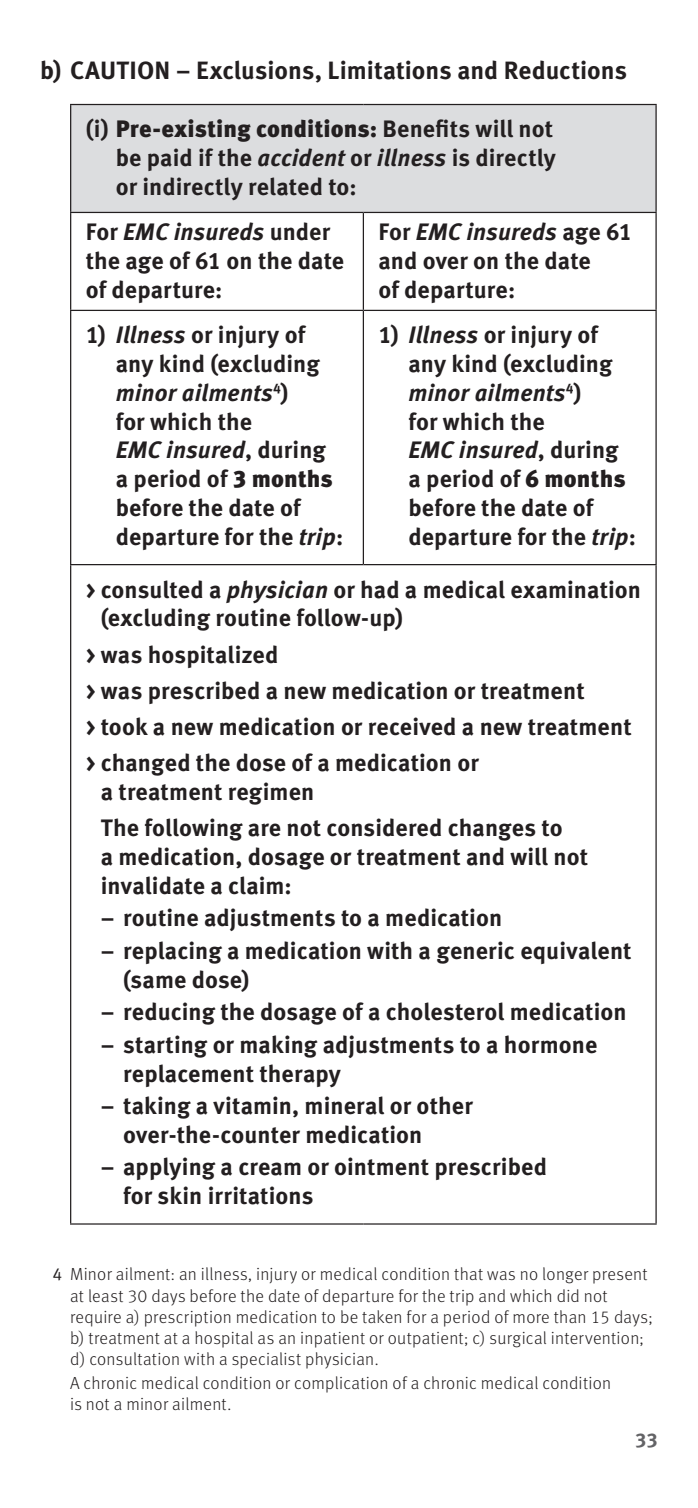
<style>
.page{position:relative;width:698px;height:1508px;background:#fff}
.page>*{position:absolute;margin:0;border:0;box-sizing:border-box;transform-origin:0 0}
.t1{font:700 25px "Meta OT";color:#231f20}
.t2{font:700 23.75px/28.8px "Meta OT";letter-spacing:.005em;color:#231f20}
.t3{font:700 20px "Meta OT";color:#636366}
.t4{font:300 17.5px/21.2px "Meta OT";letter-spacing:.015em;color:#231f20}
.s1{font-weight:900}
.s2{font-style:italic}
.s3{font-family:"Meta OT Norm";font-weight:400}
</style>
<div class="page">
<div style="left:71px;top:104px;width:585px;height:108px;background:#dcdddf"></div>
<hr style="left:70px;top:104px;width:293px;height:1px;background:#231f20">
<hr style="left:70px;top:105px;width:1px;height:107px;background:#231f20">
<hr style="left:363px;top:104px;width:293px;height:1px;background:#231f20">
<hr style="left:655px;top:105px;width:1px;height:107px;background:#231f20">
<hr style="left:70px;top:212px;width:293px;height:1px;background:#231f20">
<hr style="left:70px;top:213px;width:1px;height:97px;background:#231f20">
<hr style="left:363px;top:212px;width:293px;height:1px;background:#231f20">
<hr style="left:362px;top:213px;width:2px;height:97px;background:#231f20">
<hr style="left:655px;top:213px;width:1px;height:97px;background:#231f20">
<hr style="left:70px;top:310px;width:293px;height:1px;background:#231f20">
<hr style="left:70px;top:311px;width:1px;height:253px;background:#231f20">
<hr style="left:363px;top:310px;width:293px;height:1px;background:#231f20">
<hr style="left:362px;top:311px;width:2px;height:253px;background:#231f20">
<hr style="left:655px;top:311px;width:1px;height:253px;background:#231f20">
<hr style="left:70px;top:564px;width:293px;height:1px;background:#231f20">
<hr style="left:70px;top:565px;width:1px;height:658px;background:#231f20">
<hr style="left:363px;top:564px;width:293px;height:1px;background:#231f20">
<hr style="left:655px;top:565px;width:1px;height:658px;background:#231f20">
<hr style="left:70px;top:1223px;width:293px;height:1px;background:#231f20">
<hr style="left:363px;top:1223px;width:293px;height:1px;background:#231f20">
<p class="t1" style="left:40px;top:54px;width:588px">b) CAUTION – Exclusions, Limitations and Reductions</p>
<p class="t2" style="left:116px;top:115px;width:441px;text-align:justify;text-indent:-30px">(i) <span class="s1">Pre-existing conditions:</span> Benefits will not be paid if the <span class="s2">accident</span> or <span class="s2">illness</span> is directly or indirectly related to:</p>
<p class="t2" style="left:86px;top:218px;width:260px">For <span class="s2">EMC insureds</span> under the age of 61 on the date of departure:</p>
<p class="t2" style="left:378px;top:218px;width:255px">For <span class="s2">EMC insureds</span> age 61 and over on the date<br>of departure:</p>
<p class="t2" style="left:116px;top:321px;width:229px;text-indent:-30px">1) <span class="s2">Illness</span> or injury of any kind (excluding <span class="s2">minor ailments</span><sup>4</sup>)<br>for which the<br><span class="s2">EMC insured</span>, during a period of <span class="s1">3 months </span>before the date of departure for the <span class="s2">trip</span>:</p>
<p class="t2" style="left:408px;top:321px;width:229px;text-indent:-30px">1) <span class="s2">Illness</span> or injury of any kind (excluding <span class="s2">minor ailments</span><sup>4</sup>)<br>for which the<br><span class="s2">EMC insured</span>, during a period of <span class="s1">6 months </span>before the date of departure for the <span class="s2">trip</span>:</p>
<p class="t2" style="left:101px;top:575px;width:541px;text-indent:-15px">&gt; consulted a <span class="s2">physician</span> or had a medical examination (excluding routine follow-up)</p>
<p class="t2" style="left:86px;top:636px;width:547px;line-height:36.2px">&gt; was hospitalized<br>&gt; was prescribed a new medication or treatment<br>&gt; took a new medication or received a new treatment &gt; changed the dose of a medication or</p>
<p class="t2" style="left:101px;top:774px;width:463px;line-height:36.2px">a treatment regimen<br>The following are not considered changes to</p>
<p class="t2" style="left:101px;top:843px;width:489px">a medication, dosage or treatment and will not invalidate a claim:</p>
<p class="t2" style="left:101px;top:904px;width:403px">– routine adjustments to a medication</p>
<p class="t2" style="left:123px;top:936px;width:510px;text-indent:-22px">– replacing a medication with a generic equivalent (same dose)</p>
<p class="t2" style="left:101px;top:998px;width:527px">– reducing the dosage of a cholesterol medication</p>
<p class="t2" style="left:123px;top:1030px;width:475px;text-indent:-22px">– starting or making adjustments to a hormone replacement therapy</p>
<p class="t2" style="left:123px;top:1091px;width:351px;text-indent:-22px">– taking a vitamin, mineral or other over-the-counter medication</p>
<p class="t2" style="left:123px;top:1153px;width:425px;text-indent:-22px">– applying a cream or ointment prescribed for skin irritations</p>
<p class="t4" style="left:70px;top:1264px;width:584px;text-indent:-17px"><span class="s3">4</span> Minor ailment: an illness, injury or medical condition that was no longer present at least 30 days before the date of departure for the trip and which did not require a) prescription medication to be taken for a period of more than 15 days; b) treatment at a hospital as an inpatient or outpatient; c) surgical intervention; d) consultation with a specialist physician.</p>
<p class="t4" style="left:70px;top:1372px;width:542px">A chronic medical condition or complication of a chronic medical condition is not a minor ailment.</p>
<p class="t3" style="left:635px;top:1427px;width:24px">33</p>
</div>
